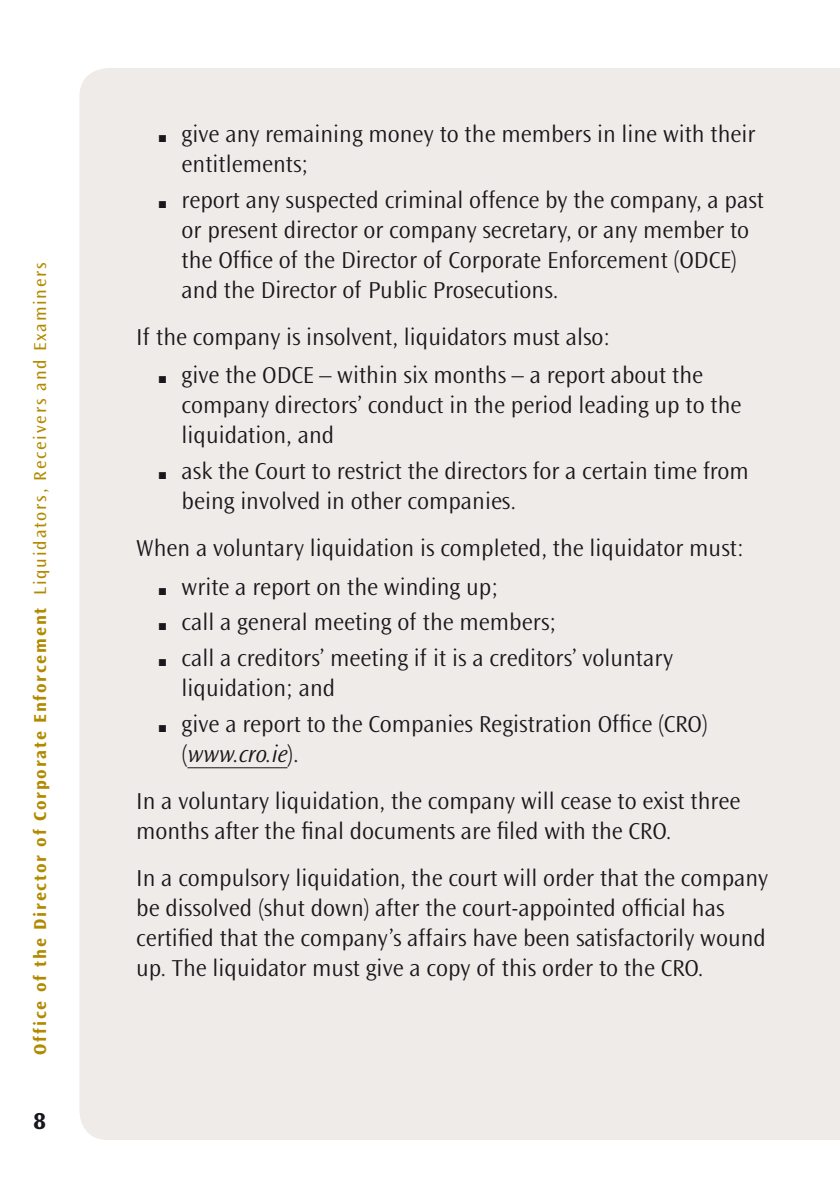
<style>
.page{position:relative;width:840px;height:1191px;background:#fff}
.page>*{position:absolute;margin:0;border:0;box-sizing:border-box;transform-origin:0 0}
.Bodytext__3{font:300 24px/30px "Ocean Sans Std";color:#1a171c}
.Bodytext__1{font:300 24px "Ocean Sans Std";color:#1a171c}
.t1{font:700 24px "Ocean Sans Std";color:#1a171c}
.t2{font:700 18px "Ocean Sans Std";letter-spacing:.1em;color:#b28a00}
.s1{font-weight:400}
.s2{font-style:italic}
</style>
<div class="page">
<svg style="left:839px;top:68px;width:1px;height:1072px"></svg>
<div style="left:79px;top:68px;width:760px;height:1072px;background:#eeebe9"></div>
<hr style="left:187px;top:767px;width:100px;height:1px;background:#1a171c">
<p class="t2" style="left:30px;top:1054px;width:794px;rotate:-90deg">Office of the Director of Corporate Enforcement <span class="s1">Liquidators, Receivers and Examiners</span></p>
<p class="t1" style="left:33px;top:1107px;width:14px">8</p>
<p class="Bodytext__3" style="left:181px;top:120px;width:575px;text-indent:-23px">■ give any remaining money to the members in line with their entitlements;</p>
<p class="Bodytext__3" style="left:181px;top:185px;width:583px;text-indent:-23px">■ report any suspected criminal offence by the company, a past or present director or company secretary, or any member to the Office of the Director of Corporate Enforcement (ODCE) and the Director of Public Prosecutions.</p>
<p class="Bodytext__1" style="left:136px;top:324px;width:475px">If the company is insolvent, liquidators must also:</p>
<p class="Bodytext__3" style="left:181px;top:361px;width:561px;text-indent:-23px">■ give the ODCE – within six months – a report about the company directors’ conduct in the period leading up to the liquidation, and</p>
<p class="Bodytext__3" style="left:181px;top:456px;width:568px;text-indent:-23px">■ ask the Court to restrict the directors for a certain time from being involved in other companies.</p>
<p class="Bodytext__1" style="left:136px;top:535px;width:608px">When a voluntary liquidation is completed, the liquidator must:</p>
<p class="Bodytext__3" style="left:159px;top:572px;width:340px">■ write a report on the winding up;</p>
<p class="Bodytext__3" style="left:159px;top:608px;width:398px">■ call a general meeting of the members;</p>
<p class="Bodytext__3" style="left:181px;top:643px;width:493px;text-indent:-23px">■ call a creditors’ meeting if it is a creditors’ voluntary liquidation; and</p>
<p class="Bodytext__3" style="left:181px;top:709px;width:527px;text-indent:-23px">■ give a report to the Companies Registration Office (CRO) (<span class="s2">www.cro.ie</span>).</p>
<p class="Bodytext__3" style="left:136px;top:786px;width:605px">In a voluntary liquidation, the company will cease to exist three months after the final documents are filed with the CRO.</p>
<p class="Bodytext__3" style="left:136px;top:863px;width:633px">In a compulsory liquidation, the court will order that the company be dissolved (shut down) after the court-appointed official has certified that the company’s affairs have been satisfactorily wound up. The liquidator must give a copy of this order to the CRO.</p>
</div>
